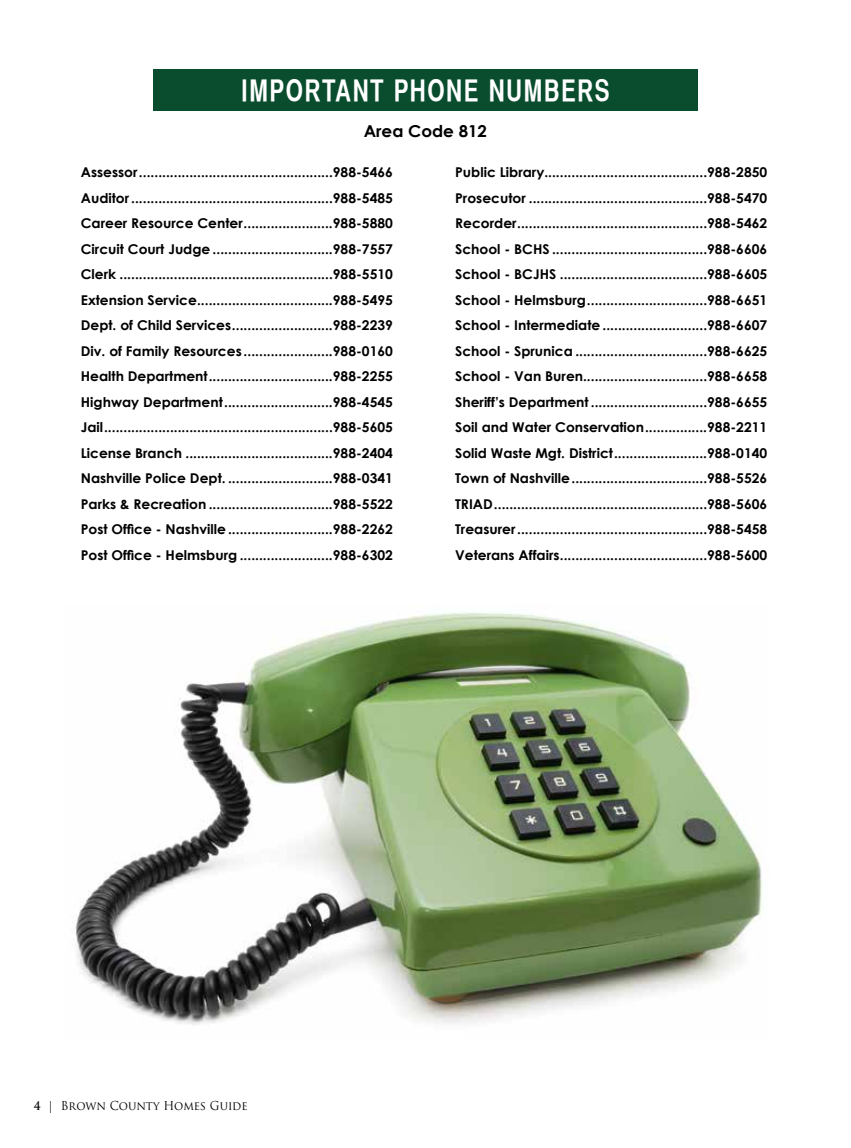
<style>
.page{position:relative;width:851px;height:1148px;background:#fff}
.page>*{position:absolute;margin:0;border:0;box-sizing:border-box;transform-origin:0 0}
.t1{font:30px "Helvetica CY Bold";letter-spacing:.055em;color:#fff;scale:.9 1}
.t2{font:700 16.35px "Century Gothic";color:#000}
.t3{font:700 13.5px/25.5px "Century Gothic";color:#000;text-align:justify}
.t4{font:12px "Trajan Pro";color:#000;scale:.95 1}
.s1{font-weight:700}
</style>
<div class="page">
<img style="left:72px;top:612px;width:691px;height:413px">
<div style="left:153px;top:69px;width:544px;height:41px;background:#0a4d2e"></div>
<h1 class="t1" style="left:241px;top:72px;width:408px">IMPORTANT PHONE NUMBERS</h1>
<p class="t2" style="left:364px;top:118px;width:125px">Area Code 812</p>
<p class="t3" style="left:81px;top:159px;width:313px">Assessor..................................................988-5466<br>Auditor....................................................988-5485<br>Career Resource Center.......................988-5880<br>Circuit Court Judge...............................988-7557<br>Clerk .......................................................988-5510<br>Extension Service...................................988-5495<br>Dept. of Child Services..........................988-2239<br>Div. of Family Resources .......................988-0160<br>Health Department................................988-2255<br>Highway Department............................988-4545<br>Jail...........................................................988-5605<br>License Branch ......................................988-2404<br>Nashville Police Dept. ...........................988-0341<br>Parks &amp; Recreation ................................988-5522<br>Post Office - Nashville...........................988-2262<br>Post Office - Helmsburg ........................988-6302</p>
<p class="t3" style="left:455px;top:159px;width:314px">Public Library..........................................988-2850<br>Prosecutor ..............................................988-5470<br>Recorder.................................................988-5462<br>School - BCHS ........................................988-6606<br>School - BCJHS ......................................988-6605<br>School - Helmsburg...............................988-6651<br>School - Intermediate...........................988-6607<br>School - Sprunica ..................................988-6625<br>School - Van Buren................................988-6658<br>Sheriff’s Department ..............................988-6655<br>Soil and Water Conservation................988-2211<br>Solid Waste Mgt. District........................988-0140<br>Town of Nashville...................................988-5526<br>TRIAD.......................................................988-5606<br>Treasurer.................................................988-5458<br>Veterans Affairs......................................988-5600</p>
<p class="t4" style="left:34px;top:1097px;width:226px"><span class="s1">4</span> | Brown County Homes Guide</p>
</div>
